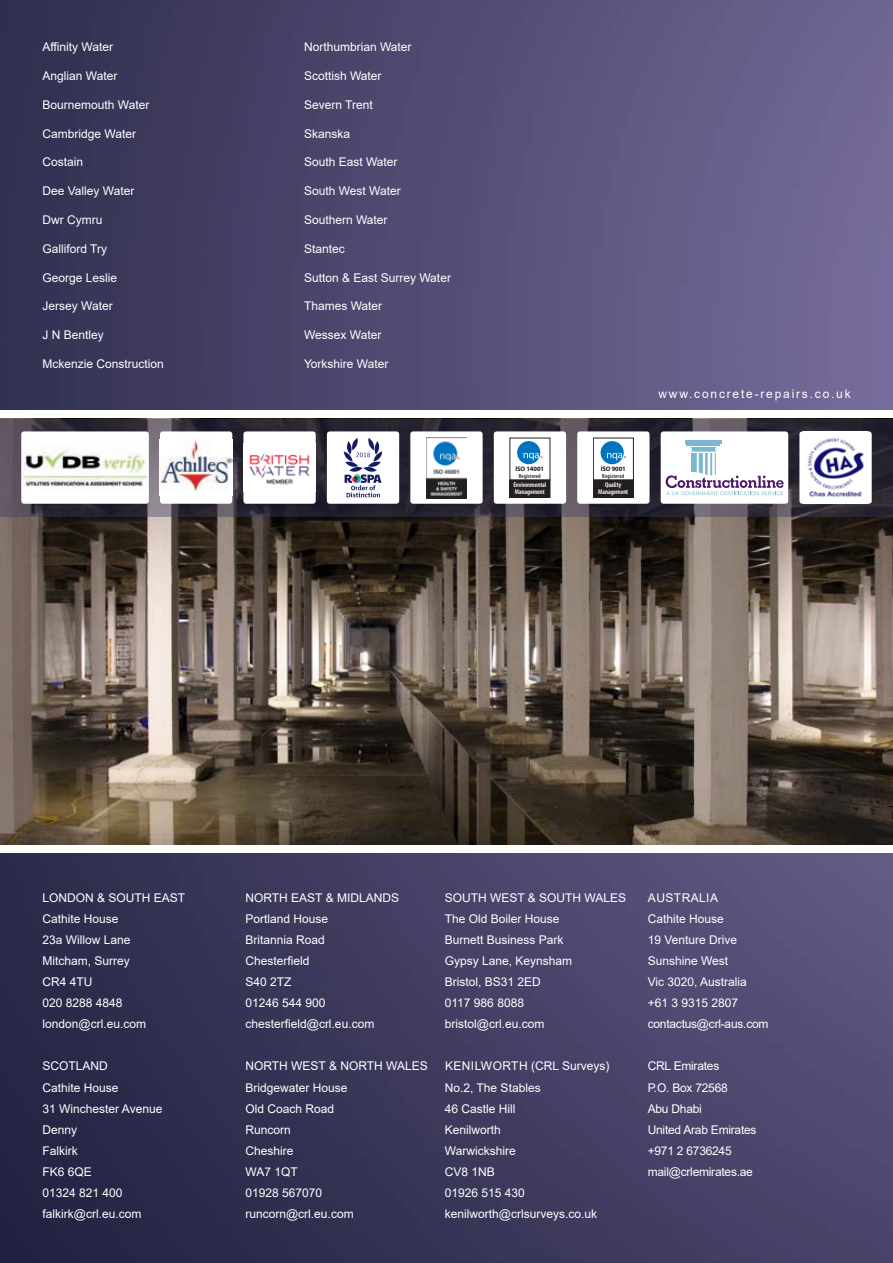
<style>
.page{position:relative;width:893px;height:1263px;background:#fff}
.page>*{position:absolute;margin:0;border:0;box-sizing:border-box;transform-origin:0 0}
.t1{font:12px "Arial";color:#fff}
.t2{font:12px "Arial";letter-spacing:-.02em;color:#fff}
.t3{font:12px "Arial";letter-spacing:.15em;color:#fff}
.t4{font:12px "Arial";letter-spacing:.035em;color:#fff}
.t5{font:600 condensed 6.9px/6.9px "Myriad Pro";letter-spacing:-.01em;color:#fff;text-align:center}
.t6{font:700 6.6px "Myriad Pro";letter-spacing:-.02em;color:#231f20}
.t7{font:600 condensed 5.85px "Myriad Pro";letter-spacing:.02em;color:#231f20}
</style>
<div class="page">
<img style="left:0;top:0;width:893px;height:1263px">
<div style="left:0;top:410px;width:893px;height:443px;background:#fff"></div>
<img style="left:0;top:516px;width:893px;height:328px">
<svg style="left:0;top:419px;width:893px;height:97px;fill:#282431"></svg>
<div style="left:799px;top:431px;width:73px;height:73px;background:#fff;border-radius:3px"></div>
<img style="left:807px;top:438px;width:57px;height:59px">
<div style="left:661px;top:431px;width:127px;height:73px;background:#fff;border-radius:3px"></div>
<hr style="left:687px;top:444px;width:33px;height:1px;background:#7bb8cf">
<hr style="left:685px;top:440px;width:37px;height:3px;background:#7bb8cf">
<svg style="left:666px;top:447px;width:118px;height:48px"></svg>
<div style="left:327px;top:431px;width:72px;height:73px;background:#fff;border-radius:3px"></div>
<svg style="left:344px;top:438px;width:38px;height:59px"></svg>
<div style="left:410px;top:431px;width:73px;height:73px;background:#fff;border-radius:3px"></div>
<img style="left:426px;top:438px;width:41px;height:61px">
<div style="left:577px;top:431px;width:72px;height:73px;background:#fff;border-radius:3px"></div>
<div style="left:593px;top:438px;width:41px;height:42px;border:1px solid #231f20"></div>
<div style="left:593px;top:480px;width:40px;height:17px;background:#231f20"></div>
<div style="left:601px;top:441px;width:23px;height:23px;background:#0075bf;border-radius:50%"></div>
<svg style="left:607px;top:453px;width:19px;height:7px"></svg>
<div style="left:494px;top:431px;width:72px;height:73px;background:#fff;border-radius:3px"></div>
<div style="left:510px;top:480px;width:40px;height:17px;background:#231f20"></div>
<div style="left:517px;top:441px;width:23px;height:23px;background:#0075bf;border-radius:50%"></div>
<svg style="left:524px;top:453px;width:19px;height:7px"></svg>
<div style="left:21px;top:431px;width:128px;height:73px;background:#fff;border-radius:3px"></div>
<img style="left:24px;top:446px;width:123px;height:41px">
<div style="left:160px;top:431px;width:72px;height:73px;background:#fff;border-radius:3px"></div>
<img style="left:160px;top:440px;width:72px;height:52px">
<div style="left:243px;top:431px;width:73px;height:73px;background:#fff;border-radius:3px"></div>
<img style="left:249px;top:452px;width:61px;height:33px">
<p class="t1" style="left:43px;top:39px;width:72px">Affinity Water</p>
<p class="t1" style="left:43px;top:68px;width:76px">Anglian Water</p>
<p class="t1" style="left:43px;top:96px;width:108px">Bournemouth Water</p>
<p class="t1" style="left:43px;top:125px;width:95px">Cambridge Water</p>
<p class="t1" style="left:43px;top:154px;width:42px">Costain</p>
<p class="t1" style="left:43px;top:183px;width:94px">Dee Valley Water</p>
<p class="t1" style="left:43px;top:211px;width:61px">Dwr Cymru</p>
<p class="t1" style="left:43px;top:240px;width:66px">Galliford Try</p>
<p class="t1" style="left:43px;top:269px;width:76px">George Leslie</p>
<p class="t1" style="left:43px;top:298px;width:72px">Jersey Water</p>
<p class="t1" style="left:43px;top:327px;width:63px">J N Bentley</p>
<p class="t1" style="left:43px;top:355px;width:123px">Mckenzie Construction</p>
<p class="t1" style="left:304px;top:39px;width:109px">Northumbrian Water</p>
<p class="t1" style="left:304px;top:68px;width:79px">Scottish Water</p>
<p class="t1" style="left:304px;top:96px;width:70px">Severn Trent</p>
<p class="t1" style="left:304px;top:125px;width:48px">Skanska</p>
<p class="t1" style="left:304px;top:154px;width:95px">South East Water</p>
<p class="t1" style="left:304px;top:183px;width:98px">South West Water</p>
<p class="t1" style="left:304px;top:211px;width:85px">Southern Water</p>
<p class="t1" style="left:304px;top:240px;width:42px">Stantec</p>
<p class="t1" style="left:304px;top:269px;width:148px">Sutton &amp; East Surrey Water</p>
<p class="t1" style="left:304px;top:298px;width:80px">Thames Water</p>
<p class="t1" style="left:304px;top:327px;width:79px">Wessex Water</p>
<p class="t1" style="left:304px;top:355px;width:86px">Yorkshire Water</p>
<p class="t6" style="left:515px;top:465px;width:30px">ISO 14001</p>
<p class="t7" style="left:519px;top:473px;width:24px">Registered</p>
<p class="t5" style="left:513px;top:482px;width:35px;text-align:left">Environmental<br>Management</p>
<p class="t6" style="left:601px;top:465px;width:27px">ISO 9001</p>
<p class="t7" style="left:602px;top:473px;width:24px">Registered</p>
<p class="t5" style="left:598px;top:482px;width:32px">Quality<br>Management</p>
<p class="t3" style="left:658px;top:386px;width:194px">www.concrete-repairs.co.uk</p>
<p class="t1" style="left:43px;top:890px;width:144px">LONDON &amp; SOUTH EAST</p>
<p class="t1" style="left:43px;top:911px;width:78px">Cathite House</p>
<p class="t1" style="left:43px;top:932px;width:90px">23a Willow Lane</p>
<p class="t1" style="left:43px;top:953px;width:89px">Mitcham, Surrey</p>
<p class="t1" style="left:43px;top:974px;width:52px">CR4 4TU</p>
<p class="t1" style="left:43px;top:995px;width:82px">020 8288 4848</p>
<p class="t1" style="left:43px;top:1016px;width:105px">london@crl.eu.com</p>
<p class="t1" style="left:43px;top:1058px;width:67px">SCOTLAND</p>
<p class="t1" style="left:43px;top:1079px;width:78px">Cathite House</p>
<p class="t1" style="left:43px;top:1100px;width:121px">31 Winchester Avenue</p>
<p class="t1" style="left:43px;top:1121px;width:36px">Denny</p>
<p class="t1" style="left:43px;top:1142px;width:37px">Falkirk</p>
<p class="t1" style="left:43px;top:1163px;width:51px">FK6 6QE</p>
<p class="t1" style="left:43px;top:1184px;width:82px">01324 821 400</p>
<p class="t1" style="left:43px;top:1205px;width:100px">falkirk@crl.eu.com</p>
<p class="t1" style="left:245px;top:890px;width:155px">NORTH EAST &amp; MIDLANDS</p>
<p class="t1" style="left:245px;top:911px;width:84px">Portland House</p>
<p class="t1" style="left:245px;top:932px;width:81px">Britannia Road</p>
<p class="t1" style="left:245px;top:953px;width:66px">Chesterfield</p>
<p class="t1" style="left:245px;top:974px;width:48px">S40 2TZ</p>
<p class="t1" style="left:245px;top:995px;width:82px">01246 544 900</p>
<p class="t1" style="left:245px;top:1016px;width:130px">chesterfield@crl.eu.com</p>
<p class="t1" style="left:245px;top:1058px;width:184px">NORTH WEST &amp; NORTH WALES</p>
<p class="t1" style="left:245px;top:1079px;width:104px">Bridgewater House</p>
<p class="t1" style="left:245px;top:1100px;width:90px">Old Coach Road</p>
<p class="t1" style="left:245px;top:1121px;width:47px">Runcorn</p>
<p class="t1" style="left:245px;top:1142px;width:50px">Cheshire</p>
<p class="t1" style="left:245px;top:1163px;width:54px">WA7 1QT</p>
<p class="t1" style="left:245px;top:1184px;width:78px">01928 567070</p>
<p class="t1" style="left:245px;top:1205px;width:110px">runcorn@crl.eu.com</p>
<p class="t1" style="left:445px;top:890px;width:183px">SOUTH WEST &amp; SOUTH WALES</p>
<p class="t1" style="left:445px;top:911px;width:116px">The Old Boiler House</p>
<p class="t1" style="left:445px;top:932px;width:120px">Burnett Business Park</p>
<p class="t1" style="left:445px;top:953px;width:129px">Gypsy Lane, Keynsham</p>
<p class="t1" style="left:445px;top:974px;width:98px">Bristol, BS31 2ED</p>
<p class="t1" style="left:445px;top:995px;width:81px">0117 986 8088</p>
<p class="t1" style="left:445px;top:1016px;width:101px">bristol@crl.eu.com</p>
<p class="t1" style="left:445px;top:1058px;width:166px">KENILWORTH (CRL Surveys)</p>
<p class="t1" style="left:445px;top:1079px;width:97px">No.2, The Stables</p>
<p class="t1" style="left:445px;top:1100px;width:72px">46 Castle Hill</p>
<p class="t1" style="left:445px;top:1121px;width:58px">Kenilworth</p>
<p class="t1" style="left:445px;top:1142px;width:72px">Warwickshire</p>
<p class="t1" style="left:445px;top:1163px;width:52px">CV8 1NB</p>
<p class="t1" style="left:445px;top:1184px;width:82px">01926 515 430</p>
<p class="t1" style="left:445px;top:1205px;width:154px">kenilworth@crlsurveys.co.uk</p>
<p class="t4" style="left:648px;top:890px;width:72px">AUSTRALIA</p>
<p class="t1" style="left:648px;top:911px;width:78px">Cathite House</p>
<p class="t1" style="left:648px;top:932px;width:91px">19 Venture Drive</p>
<p class="t1" style="left:648px;top:953px;width:82px">Sunshine West</p>
<p class="t1" style="left:648px;top:974px;width:101px">Vic 3020, Australia</p>
<p class="t1" style="left:648px;top:995px;width:92px">+61 3 9315 2807</p>
<p class="t2" style="left:648px;top:1016px;width:122px">contactus@crl-aus.com</p>
<p class="t2" style="left:648px;top:1058px;width:73px">CRL Emirates</p>
<p class="t2" style="left:648px;top:1079px;width:82px">P.O. Box 72568</p>
<p class="t2" style="left:648px;top:1100px;width:56px">Abu Dhabi</p>
<p class="t2" style="left:648px;top:1121px;width:110px">United Arab Emirates</p>
<p class="t2" style="left:648px;top:1142px;width:85px">+971 2 6736245</p>
<p class="t2" style="left:648px;top:1163px;width:107px">mail@crlemirates.ae</p>
</div>
